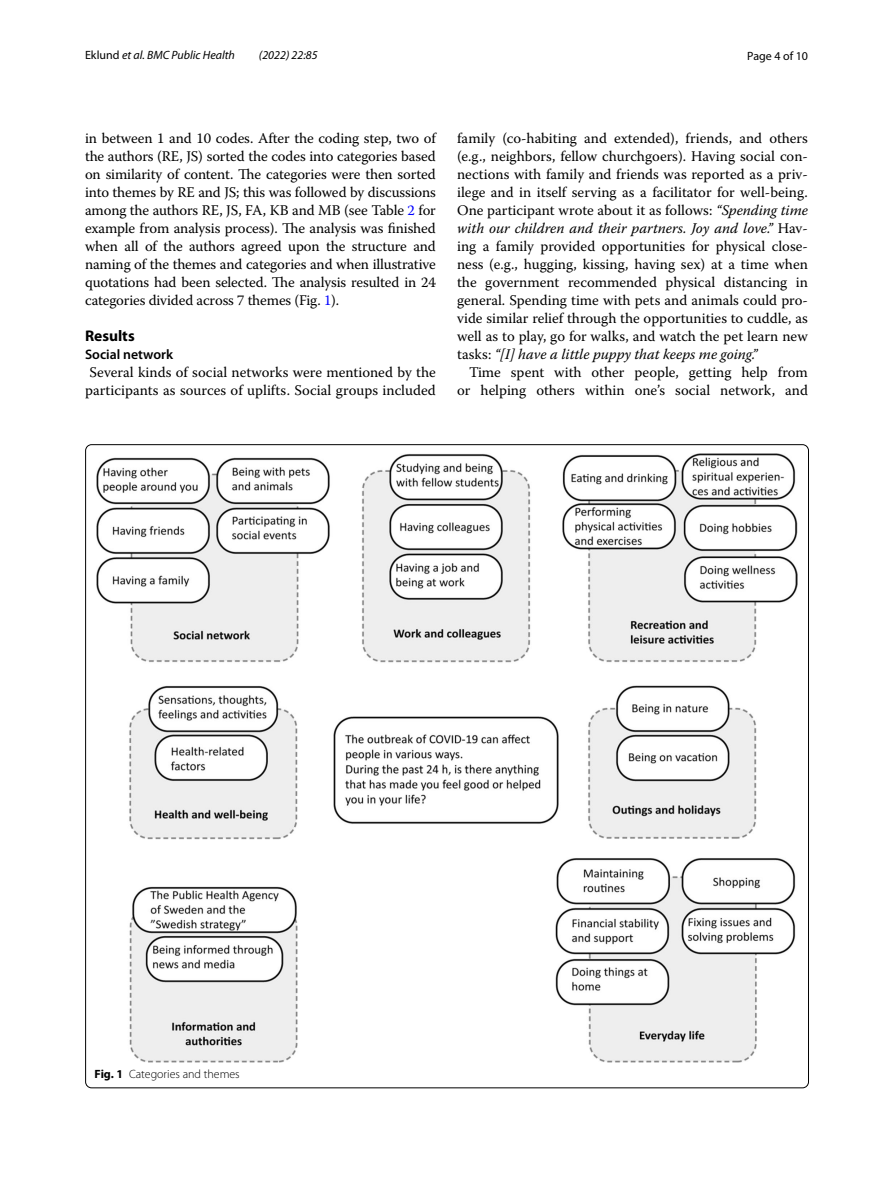
<style>
.page{position:relative;width:893px;height:1187px;background:#fff}
.page>*{position:absolute;margin:0;border:0;box-sizing:border-box;transform-origin:0 0}
.t1{font:700 15.45px "Myriad Pro";color:#000}
.t2{font:14.7px/18px "Warnock Pro";color:#000;text-align:justify}
.t3{font:600 13.8px "Myriad Pro";color:#000}
.t4{font:italic 12px "Myriad Pro";color:#000}
.t5{font:300 12px "Myriad Pro";color:#000}
.t6{font:12px "Myriad Pro";color:#000}
.s1{font-style:normal}
.s2{color:#00f}
.s3{font-style:italic}
.s4{font-weight:700}
</style>
<div class="page">
<img style="left:97px;top:453px;width:700px;height:609px">
<p class="t4" style="left:85px;top:48px;width:151px"><span class="s1">Eklund</span> et al. BMC Public Health</p>
<p class="t4" style="left:259px;top:48px;width:60px">(2022) 22:85</p>
<p class="t6" style="left:747px;top:48px;width:62px">Page 4 of 10</p>
<p class="t2" style="left:85px;top:128px;width:352px">in between 1 and 10 codes. After the coding step, two of the authors (RE, JS) sorted the codes into categories based on similarity of content. The categories were then sorted into themes by RE and JS; this was followed by discussions among the authors RE, JS, FA, KB and MB (see Table <span class="s2">2</span> for example from analysis process). The analysis was finished when all of the authors agreed upon the structure and naming of the themes and categories and when illustrative quotations had been selected. The analysis resulted in 24 categories divided across 7 themes (Fig. <span class="s2">1</span>).</p>
<p class="t1" style="left:85px;top:325px;width:51px">Results</p>
<p class="t3" style="left:85px;top:345px;width:90px">Social network</p>
<p class="t2" style="left:85px;top:362px;width:352px">Several kinds of social networks were mentioned by the participants as sources of uplifts. Social groups included</p>
<p class="t2" style="left:457px;top:128px;width:352px">family (co-habiting and extended), friends, and others (e.g., neighbors, fellow churchgoers). Having social con&shy;nections with family and friends was reported as a priv&shy;ilege and in itself serving as a facilitator for well-being.<br>One participant wrote about it as follows: <span class="s3">“Spending time with our children and their partners. Joy and love.”</span> Hav&shy;ing a family provided opportunities for physical close&shy;ness (e.g., hugging, kissing, having sex) at a time when the government recommended physical distancing in general. Spending time with pets and animals could pro&shy;vide similar relief through the opportunities to cuddle, as well as to play, go for walks, and watch the pet learn new tasks: <span class="s3">“[I] have a little puppy that keeps me going.”</span></p>
<p class="t2" style="left:457px;top:362px;width:352px;text-align:right">Time spent with other people, getting help from or helping others within one’s social network, and</p>
<p class="t5" style="left:95px;top:1067px;width:147px"><span class="s4">Fig. 1</span> Categories and themes</p>
</div>
